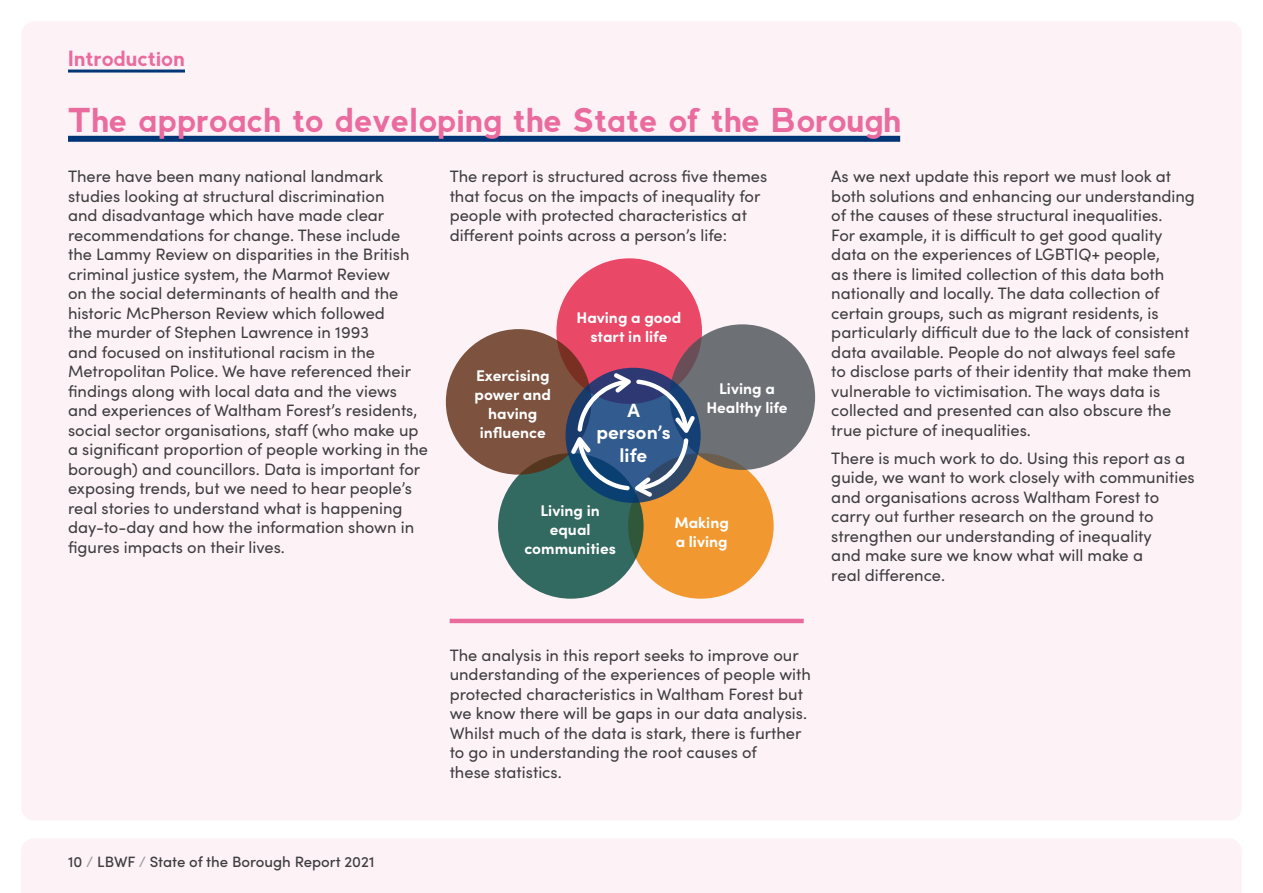
<style>
.page{position:relative;width:1263px;height:893px;background:#fff}
.page>*{position:absolute;margin:0;border:0;box-sizing:border-box;transform-origin:0 0}
.t1{font:33px "Abside";color:#ea6b9e}
.t2{font:21px "Abside";color:#ea6b9e}
.t3{font:700 19.2px/22.4px "Sofia Pro";color:#fff;text-align:center}
.t4{font:16.5px/19.5px "Sofia Pro";color:#3e3d40}
.t5{font:700 15.45px/18.9px "Sofia Pro";color:#fff;text-align:center}
.t6{font:500 15px "Sofia Pro";color:#3e3d40}
.s1{color:#9c9e9f}
</style>
<div class="page">
<div style="left:21px;top:839px;width:1221px;height:54px;background:#fdf3f7"></div>
<div style="left:21px;top:21px;width:1221px;height:800px;background:#fdf3f7;border-radius:13px"></div>
<hr style="left:68px;top:70px;width:117px;height:3px;background:#003576">
<div style="left:68px;top:136px;width:832px;height:6px;background:#003576"></div>
<hr style="left:450px;top:619px;width:354px;height:4px;background:#ea6b9e">
<div style="left:556px;top:258px;width:146px;height:146px;background:#e94867;border-radius:50%"></div>
<div style="left:628px;top:453px;width:146px;height:146px;background:#f19831;border-radius:50%"></div>
<svg style="left:669px;top:324px;width:146px;height:146px;background:#6d6f72"></svg>
<div style="left:498px;top:453px;width:146px;height:146px;background:#326960;border-radius:50%"></div>
<div style="left:446px;top:329px;width:145px;height:146px;background:#7d533f;border-radius:50%"></div>
<svg style="left:565px;top:368px;width:136px;height:135px"></svg>
<svg style="left:571px;top:373px;width:124px;height:124px;background:#4d6588"></svg>
<p class="t2" style="left:68px;top:45px;width:119px">Introduction</p>
<p class="t1" style="left:68px;top:98px;width:835px">The approach to developing the State of the Borough</p>
<p class="t4" style="left:68px;top:166px;width:362px">There have been many national landmark studies looking at structural discrimination<br>and disadvantage which have made clear recommendations for change. These include the Lammy Review on disparities in the British criminal justice system, the Marmot Review<br>on the social determinants of health and the historic McPherson Review which followed<br>the murder of Stephen Lawrence in 1993<br>and focused on institutional racism in the Metropolitan Police. We have referenced their fndings along with local data and the views and experiences of Waltham Forest’s residents, social sector organisations, staf (who make up a signifcant proportion of people working in the borough) and councillors. Data is important for exposing trends, but we need to hear people’s real stories to understand what is happening day-to-day and how the information shown in fgures impacts on their lives.</p>
<p class="t4" style="left:450px;top:166px;width:319px">The report is structured across fve themes that focus on the impacts of inequality for people with protected characteristics at diferent points across a person’s life:</p>
<p class="t5" style="left:577px;top:307px;width:106px">Having a good start in life</p>
<p class="t5" style="left:475px;top:365px;width:78px">Exercising power and having infuence</p>
<p class="t5" style="left:706px;top:378px;width:83px">Living a<br>Healthy life</p>
<p class="t3" style="left:596px;top:397px;width:76px">A person’s life</p>
<p class="t5" style="left:524px;top:500px;width:93px">Living in equal communities</p>
<p class="t5" style="left:674px;top:512px;width:56px;text-align:left">Making a living</p>
<p class="t4" style="left:831px;top:166px;width:365px">As we next update this report we must look at both solutions and enhancing our understanding of the causes of these structural inequalities.<br>For example, it is difcult to get good quality data on the experiences of LGBTIQ+ people,<br>as there is limited collection of this data both nationally and locally. The data collection of certain groups, such as migrant residents, is particularly difcult due to the lack of consistent data available. People do not always feel safe<br>to disclose parts of their identity that make them vulnerable to victimisation. The ways data is collected and presented can also obscure the true picture of inequalities.</p>
<p class="t4" style="left:831px;top:447px;width:365px">There is much work to do. Using this report as a guide, we want to work closely with communities and organisations across Waltham Forest to carry out further research on the ground to strengthen our understanding of inequality<br>and make sure we know what will make a<br>real diference.</p>
<p class="t4" style="left:450px;top:644px;width:363px">The analysis in this report seeks to improve our understanding of the experiences of people with protected characteristics in Waltham Forest but we know there will be gaps in our data analysis.<br>Whilst much of the data is stark, there is further to go in understanding the root causes of<br>these statistics.</p>
<p class="t6" style="left:68px;top:851px;width:308px">10 <span class="s1">/</span> LBWF <span class="s1">/</span> State of the Borough Report 2021</p>
</div>
